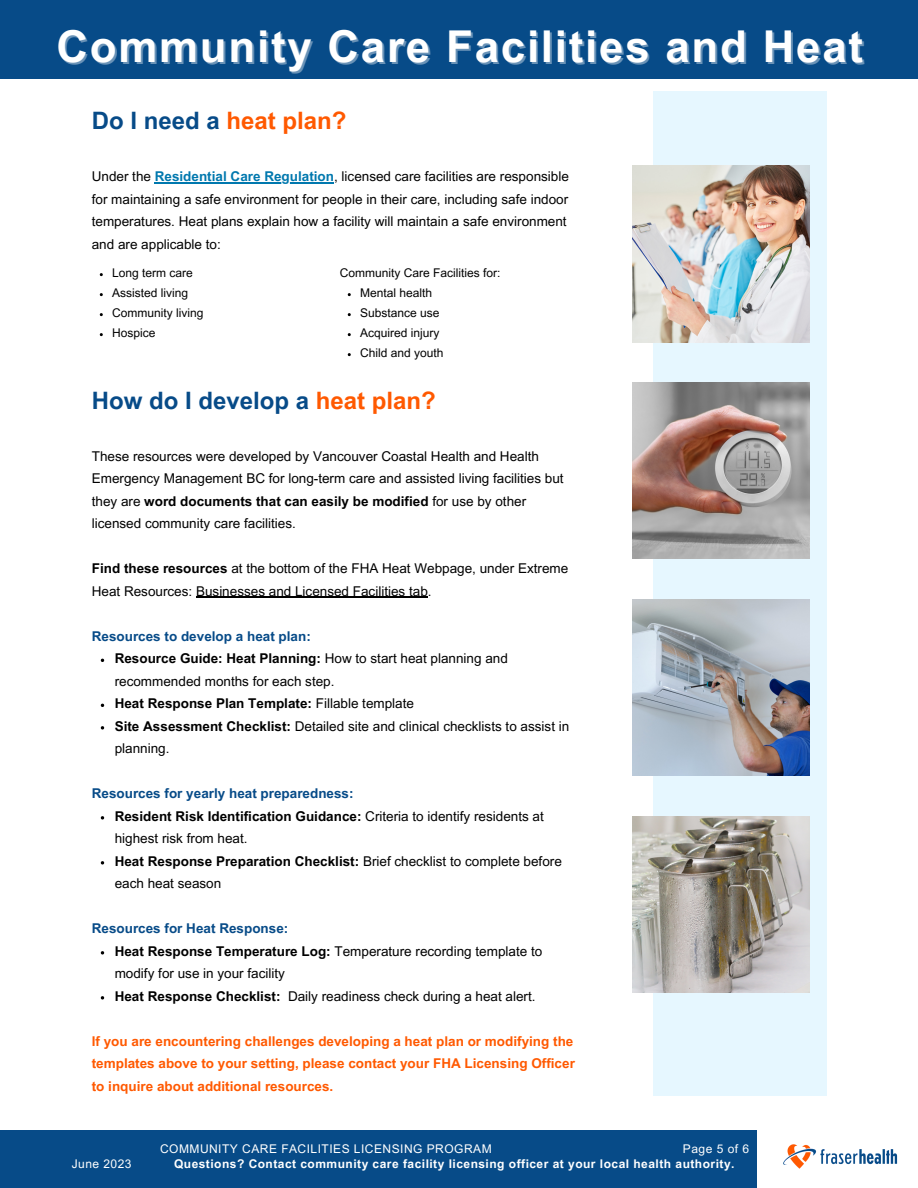
<style>
.page{position:relative;width:918px;height:1188px;background:#fff}
.page>*{position:absolute;margin:0;border:0;box-sizing:border-box;transform-origin:0 0}
.t1{font:700 43.95px "Arial MT Pro";letter-spacing:.04em;color:#fff}
.t2{font:700 24px "Arial MT Pro";color:#074b88}
.t3{font:700 24px "Arial MT Pro";color:#ff5900}
.t4{font:13.5px/22.5px "Arial MT Pro";color:#000}
.t5{font:700 13.5px/22.5px "Arial MT Pro";color:#ff5900;text-align:justify}
.t6{font:700 13.5px "Arial MT Pro";color:#074b88}
.t7{font:700 13.5px "Arial MT Pro";color:#000}
.t8{font:12px "Arial MT Pro";color:#000}
.t9{font:700 12px "Arial MT Pro";letter-spacing:.04em;color:#fff}
.t10{font:12px "Arial MT Pro";letter-spacing:.04em;color:#fff}
.s1{color:#074b88}
.s2{font-weight:700;color:#0078ae}
.s3{color:#ff5900}
.s4{font-weight:700}
.s5{font-weight:400}
</style>
<div class="page">
<div style="left:0;top:1131px;width:756px;height:57px;background:#074b88"></div>
<div style="left:0;top:0;width:918px;height:78px;background:#074b88"></div>
<div style="left:653px;top:92px;width:173px;height:1004px;background:#e6f7ff"></div>
<img style="left:633px;top:166px;width:176px;height:176px">
<svg style="left:101px;top:726px;width:3px;height:4px"></svg>
<svg style="left:101px;top:816px;width:3px;height:4px"></svg>
<svg style="left:101px;top:861px;width:3px;height:4px"></svg>
<svg style="left:101px;top:951px;width:3px;height:4px"></svg>
<svg style="left:101px;top:996px;width:3px;height:4px"></svg>
<hr style="left:196px;top:597px;width:232px;height:1px;background:#000">
<hr style="left:155px;top:182px;width:179px;height:1px;background:#0078ae">
<img style="left:633px;top:383px;width:176px;height:176px">
<img style="left:633px;top:599px;width:176px;height:177px">
<img style="left:633px;top:816px;width:176px;height:177px">
<img style="left:783px;top:1144px;width:115px;height:25px">
<p class="t1" style="left:56px;top:30px;width:808px">Community Care Facilities and Heat</p>
<p class="t3" style="left:92px;top:112px;width:256px"><span class="s1">Do I need a</span> heat plan?</p>
<p class="t4" style="left:92px;top:167px;width:479px">Under the <span class="s2">Residential Care Regulation</span>, licensed care facilities are responsible for maintaining a safe environment for people in their care, including safe indoor temperatures. Heat plans explain how a facility will maintain a safe environment and are applicable to:</p>
<p class="t8" style="left:360px;top:288px;width:74px">Mental health</p>
<p class="t8" style="left:360px;top:308px;width:81px">Substance use</p>
<p class="t8" style="left:360px;top:328px;width:81px">Acquired injury</p>
<p class="t8" style="left:360px;top:348px;width:85px">Child and youth</p>
<p class="t8" style="left:112px;top:268px;width:82px">Long term care</p>
<p class="t8" style="left:340px;top:268px;width:162px">Community Care Facilities for:</p>
<p class="t8" style="left:112px;top:288px;width:78px">Assisted living</p>
<p class="t8" style="left:112px;top:308px;width:93px">Community living</p>
<p class="t8" style="left:112px;top:328px;width:45px">Hospice</p>
<p class="t2" style="left:92px;top:391px;width:345px">How do I develop a <span class="s3">heat plan?</span></p>
<p class="t4" style="left:92px;top:446px;width:473px">These resources were developed by Vancouver Coastal Health and Health Emergency Management BC for long-term care and assisted living facilities but they are <span class="s4">word documents that can easily be modified</span> for use by other licensed community care facilities.</p>
<p class="t4" style="left:92px;top:559px;width:478px"><span class="s4">Find these resources</span> at the bottom of the FHA Heat Webpage, under Extreme<br>Heat Resources: Businesses and Licensed Facilities tab.</p>
<p class="t6" style="left:92px;top:631px;width:221px">Resources to develop a heat plan:</p>
<p class="t4" style="left:115px;top:649px;width:395px"><span class="s4">Resource Guide: Heat Planning:</span> How to start heat planning and recommended months for each step.</p>
<p class="t7" style="left:115px;top:698px;width:301px">Heat Response Plan Template: <span class="s5">Fillable template</span></p>
<p class="t4" style="left:115px;top:716px;width:456px"><span class="s4">Site Assessment Checklist:</span> Detailed site and clinical checklists to assist in planning.</p>
<p class="t6" style="left:92px;top:788px;width:263px">Resources for yearly heat preparedness:</p>
<p class="t4" style="left:115px;top:806px;width:431px"><span class="s4">Resident Risk Identification Guidance:</span> Criteria to identify residents at highest risk from heat.</p>
<p class="t4" style="left:115px;top:851px;width:449px"><span class="s4">Heat Response Preparation Checklist:</span> Brief checklist to complete before each heat season</p>
<p class="t6" style="left:92px;top:923px;width:198px">Resources for Heat Response:</p>
<p class="t4" style="left:115px;top:941px;width:429px"><span class="s4">Heat Response Temperature Log:</span> Temperature recording template to modify for use in your facility</p>
<p class="t4" style="left:115px;top:986px;width:422px"><span class="s4">Heat Response Checklist:</span> Daily readiness check during a heat alert.</p>
<p class="t5" style="left:92px;top:1031px;width:485px">If you are encountering challenges developing a heat plan or modifying the templates above to your setting, please contact your FHA Licensing Officer to inquire about additional resources.</p>
<p class="t10" style="left:160px;top:1144px;width:333px">COMMUNITY CARE FACILITIES LICENSING PROGRAM</p>
<p class="t10" style="left:683px;top:1144px;width:68px">Page 5 of 6</p>
<p class="t10" style="left:72px;top:1159px;width:61px">June 2023</p>
<p class="t9" style="left:174px;top:1159px;width:562px">Questions? Contact community care facility licensing officer at your local health authority.</p>
</div>
